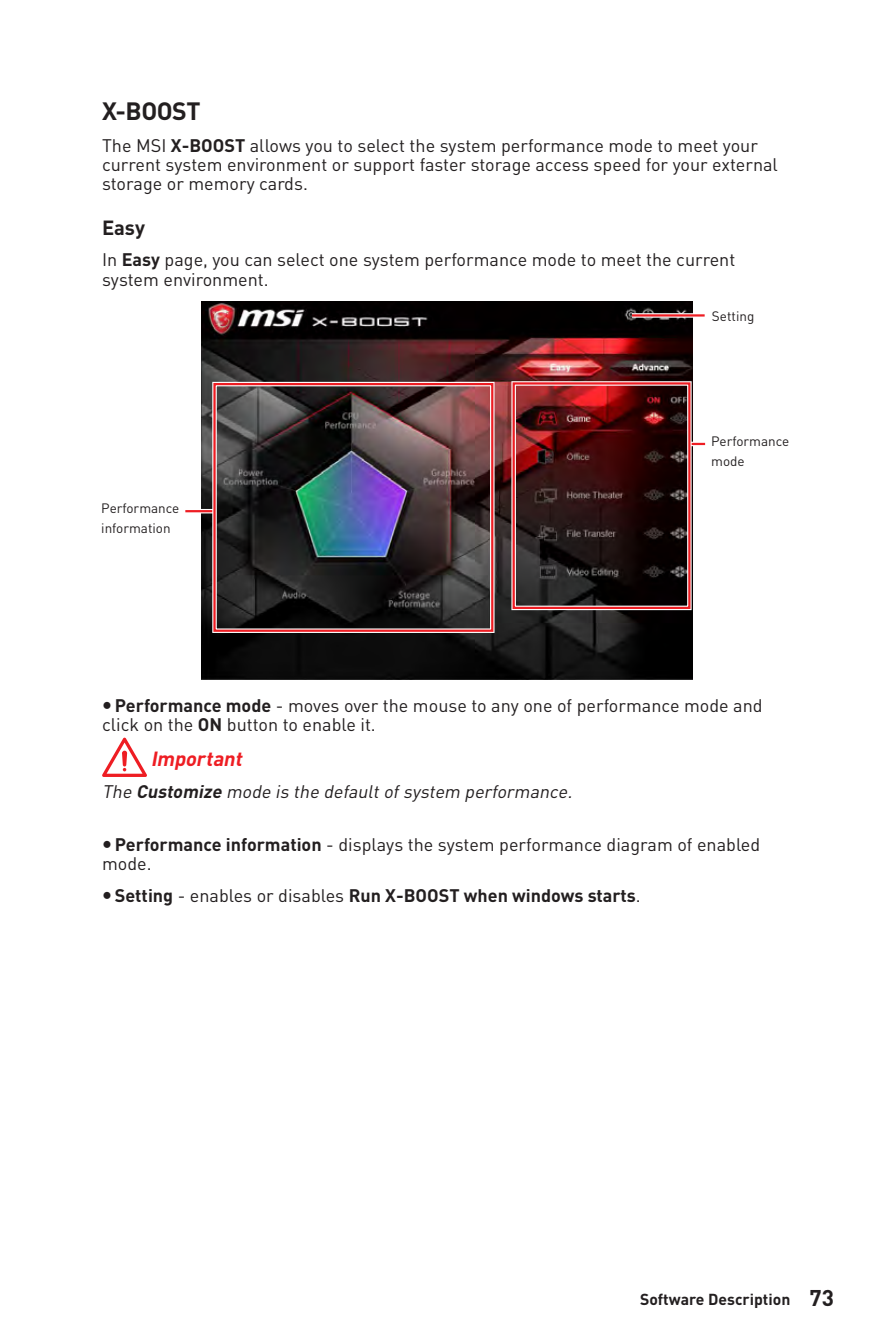
<style>
.page{position:relative;width:893px;height:1340px;background:#fff}
.page>*{position:absolute;margin:0;border:0;box-sizing:border-box;transform-origin:0 0}
.t1{font:700 24.75px "DIN Pro";letter-spacing:-.02em;color:#231f20}
.t2{font:italic 700 20.25px "DIN Pro";color:#ee1d23}
.t3{font:700 20.25px "DIN Pro";color:#231f20}
.t4{font:18px/19.1px "DIN Pro";color:#231f20}
.t5{font:700 18px "DIN Pro";color:#231f20}
.t6{font:italic 18px "DIN Pro";color:#231f20}
.t7{font:700 15.75px "DIN Pro";color:#231f20}
.t8{font:13.5px/19.1px "DIN Pro";color:#231f20}
.s1{font-weight:700}
.s2{font-weight:400}
.s3{font-size:22.5px}
</style>
<div class="page">
<img style="left:201px;top:302px;width:492px;height:377px">
<img style="left:489px;top:386px;width:204px;height:236px">
<div style="left:632px;top:313px;width:73px;height:5px;background:#f57d81"></div>
<hr style="left:632px;top:314px;width:73px;height:2px;background:#ee1d23">
<hr style="left:690px;top:442px;width:15px;height:4px;background:#fce2e3">
<svg style="left:692px;top:443px;width:13px;height:2px"></svg>
<svg style="left:185px;top:509px;width:27px;height:4px"></svg>
<hr style="left:185px;top:510px;width:30px;height:2px;background:#ee1d23">
<div style="left:511px;top:381px;width:181px;height:229px;border:4px solid #fff"></div>
<div style="left:513px;top:382px;width:177px;height:227px;border:2px solid #ee1d23"></div>
<div style="left:212px;top:382px;width:283px;height:251px;border:4px solid #fff"></div>
<div style="left:213px;top:383px;width:280px;height:249px;border:2px solid #ee1d23"></div>
<svg style="left:102px;top:737px;width:45px;height:40px"></svg>
<h1 class="t1" style="left:102px;top:94px;width:100px">X-BOOST</h1>
<p class="t4" style="left:102px;top:135px;width:677px">The MSI <span class="s1">X-BOOST</span> allows you to select the system performance mode to meet your current system environment or support faster storage access speed for your external storage or memory cards.</p>
<p class="t3" style="left:102px;top:213px;width:45px">Easy</p>
<p class="t4" style="left:102px;top:250px;width:635px">In <span class="s1">Easy</span> page, you can select one system performance mode to meet the current system environment.</p>
<p class="t8" style="left:712px;top:306px;width:44px">Setting</p>
<p class="t8" style="left:101px;top:498px;width:80px">Performance information</p>
<p class="t8" style="left:711px;top:431px;width:80px">Performance mode</p>
<p class="t4" style="left:102px;top:695px;width:662px;text-indent:13px"><span class="s1">Performance mode</span> - moves over the mouse to any one of performance mode and click on the <span class="s1">ON</span> button to enable it.</p>
<p class="t2" style="left:151px;top:744px;width:97px">Important</p>
<p class="t6" style="left:102px;top:778px;width:476px">The <span class="s1">Customize</span> mode is the defaultofsystem performance.</p>
<p class="t4" style="left:102px;top:834px;width:660px;text-indent:13px"><span class="s1">Performance information</span> - displays the system performance diagram of enabled mode.</p>
<p class="t5" style="left:115px;top:883px;width:527px">Setting <span class="s2">- enables or disables</span> Run X-BOOST when windows starts<span class="s2">.</span></p>
<p class="t7" style="left:640px;top:1288px;width:195px">Software Description <span class="s3">73</span></p>
</div>
